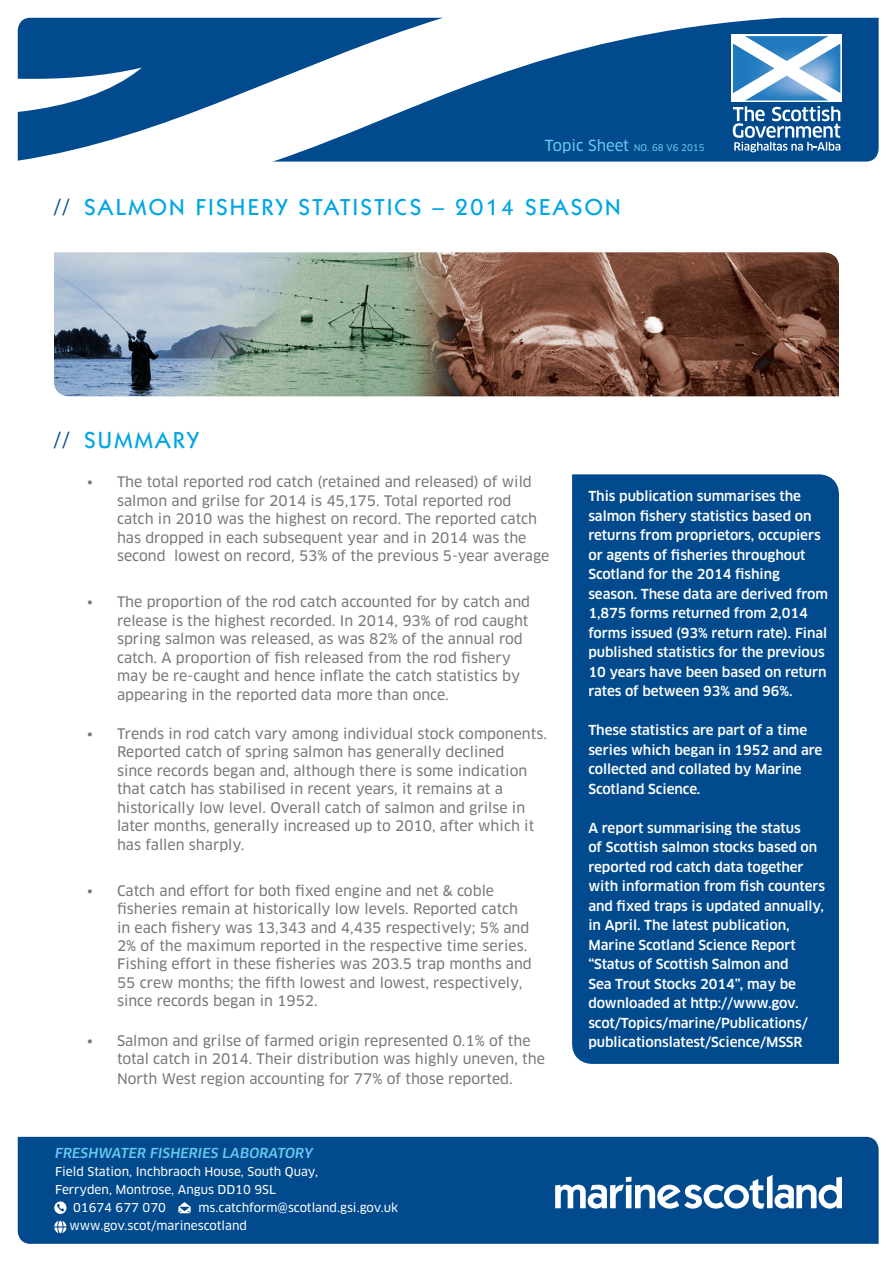
<style>
.page{position:relative;width:893px;height:1263px;background:#fff}
.page>*{position:absolute;margin:0;border:0;box-sizing:border-box;transform-origin:0 0}
.t1{font:500 23.25px "ITC Kabel Std";letter-spacing:.1em;color:#00a6e4}
.t2{font:14.25px/18.5px "Clan OT News";color:#76787b}
.t3{font:500 13.5px/19.5px "Clan OT";letter-spacing:-.005em;color:#fff}
.t4{font:italic 500 13.5px "Clan OT";color:#68caf1}
.t5{font:12px/18px "Clan OT News";color:#fff}
.t6{font:9px "Clan OT News";color:#68caf1}
.s1{font-size:15px}
.s2{color:#004a8d}
</style>
<div class="page">
<div style="left:572px;top:474px;width:267px;height:590px;background:#004a8d"></div>
<svg style="left:18px;top:18px;width:861px;height:144px;fill:#004a8d"></svg>
<div style="left:18px;top:1137px;width:861px;height:107px;background:#004a8d"></div>
<svg style="left:555px;top:1175px;width:287px;height:33px"></svg>
<img style="left:54px;top:252px;width:785px;height:144px">
<svg style="left:732px;top:35px;width:109px;height:117px"></svg>
<svg style="left:178px;top:1202px;width:13px;height:11px"></svg>
<svg style="left:54px;top:1221px;width:12px;height:12px"></svg>
<svg style="left:54px;top:1201px;width:12px;height:13px"></svg>
<p class="t6" style="left:545px;top:142px;width:161px"><span class="s1">Topic Sheet</span> NO. 68 V6 2015</p>
<h1 class="t1" style="left:54px;top:193px;width:568px"><span class="s2">//</span> SALMON FISHERY STATISTICS – 2014 SEASON</h1>
<h1 class="t1" style="left:54px;top:426px;width:146px"><span class="s2">//</span> SUMMARY</h1>
<p class="t2" style="left:117px;top:473px;width:434px;text-indent:-30px">• The total reported rod catch (retained and released) of wild salmon and grilse for 2014 is 45,175. Total reported rod catch in 2010 was the highest on record. The reported catch has dropped in each subsequent year and in 2014 was the second lowest on record, 53% of the previous 5-year average</p>
<p class="t2" style="left:117px;top:593px;width:415px;text-indent:-30px">• The proportion of the rod catch accounted for by catch and release is the highest recorded. In 2014, 93% of rod caught spring salmon was released, as was 82% of the annual rod catch. A proportion of fish released from the rod fishery may be re-caught and hence inflate the catch statistics by appearing in the reported data more than once.</p>
<p class="t2" style="left:117px;top:724px;width:431px;text-indent:-30px">• Trends in rod catch vary among individual stock components.<br>Reported catch of spring salmon has generally declined<br>since records began and, although there is some indication that catch has stabilised in recent years, it remains at a historically low level. Overall catch of salmon and grilse in later months, generally increased up to 2010, after which it has fallen sharply.</p>
<p class="t2" style="left:117px;top:881px;width:416px;text-indent:-30px">• Catch and effort for both fixed engine and net &amp; coble fisheries remain at historically low levels. Reported catch in each fishery was 13,343 and 4,435 respectively; 5% and 2% of the maximum reported in the respective time series.<br>Fishing effort in these fisheries was 203.5 trap months and 55 crew months; the fifth lowest and lowest, respectively, since records began in 1952.</p>
<p class="t2" style="left:117px;top:1031px;width:429px;line-height:18.9px;text-indent:-30px">• Salmon and grilse of farmed origin represented 0.1% of the total catch in 2014. Their distribution was highly uneven, the<br>North West region accounting for 77% of those reported.</p>
<p class="t4" style="left:55px;top:1145px;width:260px">FRESHWATER FISHERIES LABORATORY</p>
<p class="t5" style="left:55px;top:1163px;width:264px">Field Station, Inchbraoch House, South Quay,</p>
<p class="t5" style="left:55px;top:1181px;width:222px">Ferryden, Montrose, Angus DD10 9SL</p>
<p class="t5" style="left:73px;top:1199px;width:94px">01674 677 070</p>
<p class="t5" style="left:70px;top:1199px;width:330px;text-indent:129px">ms.catchform@scotland.gsi.gov.uk www.gov.scot/marinescotland</p>
<p class="t3" style="left:588px;top:487px;width:241px">This publication summarises the salmon fishery statistics based on returns from proprietors, occupiers or agents of fisheries throughout Scotland for the 2014 fishing season. These data are derived from 1,875 forms returned from 2,014 forms issued (93% return rate). Final published statistics for the previous 10 years have been based on return rates of between 93% and 96%.</p>
<p class="t3" style="left:588px;top:721px;width:236px">These statistics are part of a time series which began in 1952 and are collected and collated by Marine<br>Scotland Science.</p>
<p class="t3" style="left:588px;top:818px;width:238px">A report summarising the status<br>of Scottish salmon stocks based on reported rod catch data together with information from fish counters and fixed traps is updated annually, in April. The latest publication, Marine Scotland Science Report “Status of Scottish Salmon and<br>Sea Trout Stocks 2014”, may be downloaded at http://www.gov. scot/Topics/marine/Publications/ publicationslatest/Science/MSSR</p>
</div>
